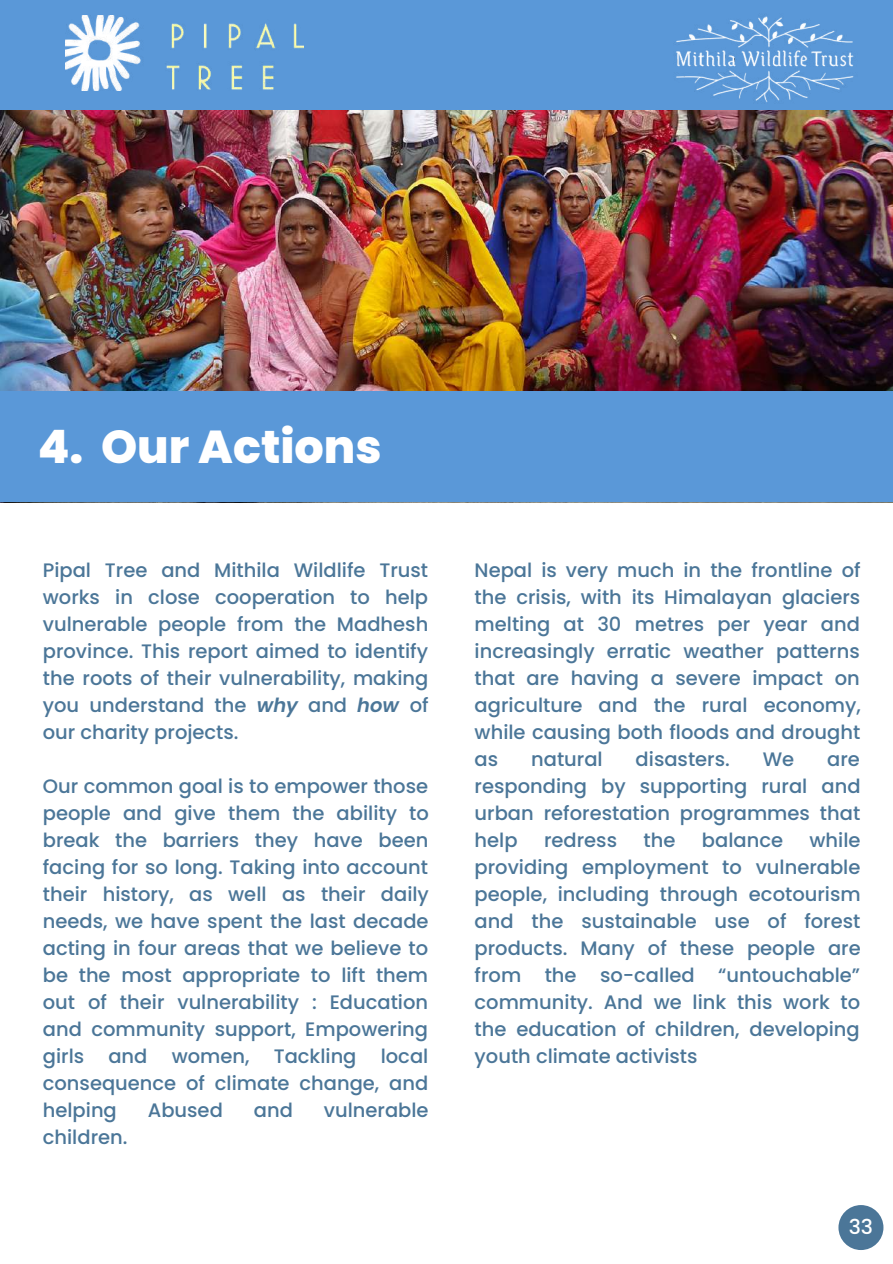
<style>
.page{position:relative;width:893px;height:1264px;background:#fff}
.page>*{position:absolute;margin:0;border:0;box-sizing:border-box;transform-origin:0 0}
.t1{font:800 46.05px "Poppins";color:#fff}
.t2{font:500 20.4px "Poppins";color:#fff}
.t3{font:500 19.5px/27px "Poppins";color:#4b7698;text-align:justify}
.s1{font-weight:600;font-style:italic}
</style>
<div class="page">
<img style="left:0;top:109px;width:892px;height:283px">
<div style="left:0;top:392px;width:892px;height:110px;background:#5a98d8"></div>
<div style="left:0;top:0;width:892px;height:109px;background:#5a98d8"></div>
<img style="left:65px;top:15px;width:239px;height:75px">
<img style="left:676px;top:16px;width:178px;height:86px">
<div style="left:838px;top:1204px;width:45px;height:45px;background:#4b7698;border-radius:50%"></div>
<h1 class="t1" style="left:38px;top:415px;width:345px">4. Our Actions</h1>
<p class="t3" style="left:43px;top:556px;width:387px">Pipal Tree and Mithila Wildlife Trust works in close cooperation to help vulnerable people from the Madhesh province. This report aimed to identify the roots of their vulnerability, making you understand the <span class="s1">why</span> and <span class="s1">how</span> of our charity projects.</p>
<p class="t3" style="left:43px;top:772px;width:387px">Our common goal is to empower those people and give them the ability to break the barriers they have been facing for so long. Taking into account their history, as well as their daily needs, we have spent the last decade acting in four areas that we believe to be the most appropriate to lift them out of their vulnerability : Education and community support, Empowering girls and women, Tackling local consequence of climate change, and helping</p>
<p class="t3" style="left:148px;top:1096px;width:77px">Abused</p>
<p class="t3" style="left:254px;top:1096px;width:41px">and</p>
<p class="t3" style="left:324px;top:1096px;width:106px">vulnerable</p>
<p class="t3" style="left:43px;top:1123px;width:86px">children.</p>
<p class="t3" style="left:474px;top:556px;width:388px">Nepal is very much in the frontline of the crisis, with its Himalayan glaciers melting at 30 metres per year and increasingly erratic weather patterns that are having a severe impact on agriculture and the rural economy, while causing both floods and drought as</p>
<p class="t3" style="left:531px;top:745px;width:73px">natural</p>
<p class="t3" style="left:635px;top:745px;width:96px">disasters.</p>
<p class="t3" style="left:762px;top:745px;width:33px">We</p>
<p class="t3" style="left:474px;top:745px;width:387px;text-indent:352px">are responding by supporting rural and urban reforestation programmes that help</p>
<p class="t3" style="left:474px;top:826px;width:387px;text-indent:335px">while providing employment to vulnerable people, including through ecotourism and the sustainable use of forest products. Many of these people are from the so-called “untouchable” community. And we link this work to the education of children, developing youth climate activists</p>
<p class="t3" style="left:544px;top:826px;width:75px">redress</p>
<p class="t3" style="left:643px;top:826px;width:33px">the</p>
<p class="t3" style="left:701px;top:826px;width:83px">balance</p>
<p class="t2" style="left:848px;top:1212px;width:26px">33</p>
</div>
